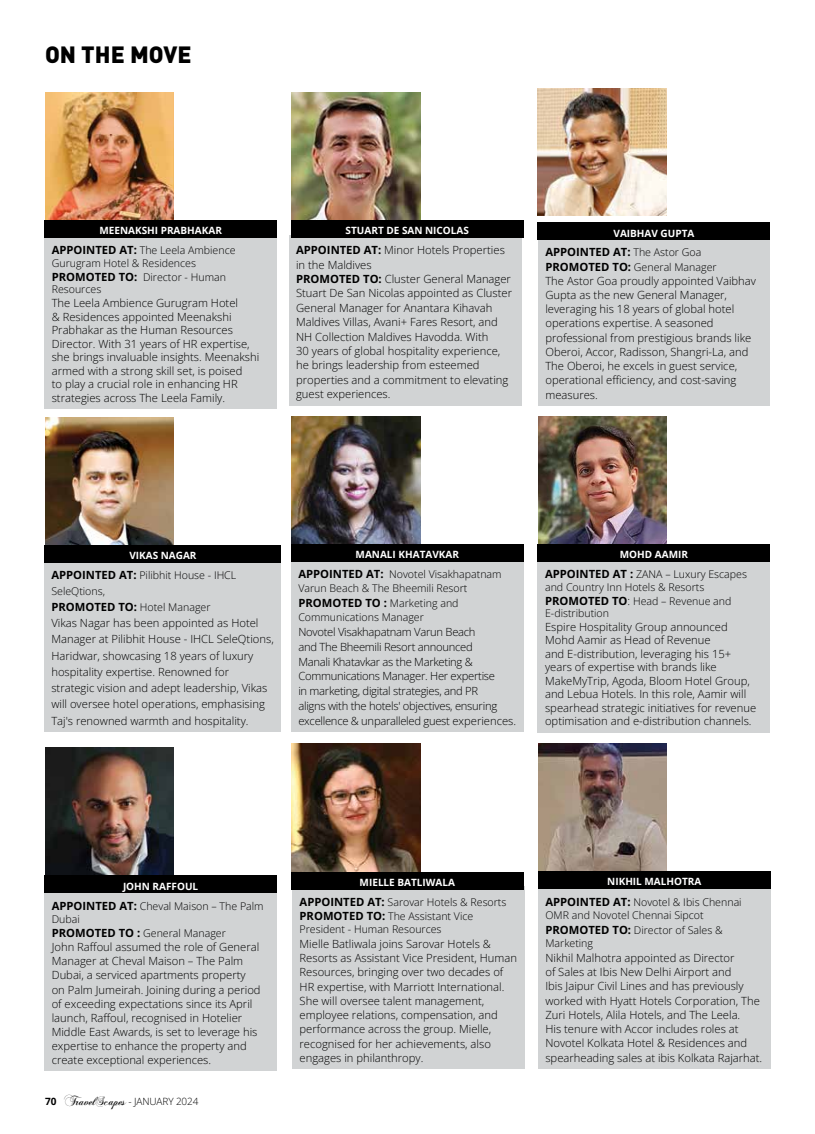
<style>
.page{position:relative;width:815px;height:1134px;background:#fff}
.page>*{position:absolute;margin:0;border:0;box-sizing:border-box;transform-origin:0 0}
.t1{font:900 23.25px "DIN Pro";color:#000}
.t2{font:12.5px "Chopin Script";letter-spacing:-.01em;color:#000}
.t3{font:300 11.25px/14.4px "Open Sans";color:#000}
.t4{font:300 11.25px/14.8px "Open Sans";letter-spacing:-.025em;color:#000}
.t5{font:700 11.25px "Open Sans";color:#000}
.t6{font:300 10.62px/13.9px "Open Sans";color:#000}
.t7{font:700 10px "Open Sans";color:#fff}
.s1{font-weight:700;font-size:11.25px}
.s2{font-weight:700}
.s3{font-weight:300;font-size:10.62px}
.s4{font-size:11.25px}
.s5{font-family:"Open Sans";font-weight:700;font-size:10px}
.s6{font-family:"Open Sans";font-weight:300;font-size:10px}
</style>
<div class="page">
<div style="left:45px;top:235px;width:232px;height:174px;background:#d1d3d4"></div>
<div style="left:289px;top:235px;width:232px;height:170px;background:#d1d3d4"></div>
<div style="left:45px;top:890px;width:232px;height:181px;background:#d1d3d4"></div>
<div style="left:291px;top:559px;width:232px;height:173px;background:#d1d3d4"></div>
<div style="left:292px;top:887px;width:233px;height:182px;background:#d1d3d4"></div>
<div style="left:44px;top:560px;width:237px;height:172px;background:#d1d3d4"></div>
<div style="left:538px;top:887px;width:232px;height:182px;background:#d1d3d4"></div>
<div style="left:538px;top:559px;width:232px;height:173px;background:#d1d3d4"></div>
<div style="left:538px;top:237px;width:232px;height:169px;background:#d1d3d4"></div>
<img style="left:45px;top:92px;width:129px;height:127px">
<img style="left:292px;top:92px;width:128px;height:127px">
<img style="left:45px;top:748px;width:129px;height:127px">
<img style="left:292px;top:416px;width:128px;height:127px">
<img style="left:292px;top:744px;width:128px;height:127px">
<img style="left:538px;top:744px;width:129px;height:127px">
<img style="left:45px;top:417px;width:129px;height:127px">
<img style="left:538px;top:416px;width:129px;height:127px">
<img style="left:538px;top:89px;width:128px;height:127px">
<div style="left:45px;top:220px;width:232px;height:18px;background:#000"></div>
<div style="left:291px;top:220px;width:232px;height:18px;background:#000"></div>
<div style="left:45px;top:875px;width:232px;height:18px;background:#000"></div>
<div style="left:291px;top:544px;width:232px;height:18px;background:#000"></div>
<div style="left:291px;top:872px;width:232px;height:17px;background:#000"></div>
<div style="left:45px;top:545px;width:236px;height:17px;background:#000"></div>
<div style="left:538px;top:871px;width:232px;height:18px;background:#000"></div>
<div style="left:538px;top:544px;width:232px;height:18px;background:#000"></div>
<div style="left:538px;top:222px;width:232px;height:18px;background:#000"></div>
<h1 class="t1" style="left:45px;top:39px;width:148px">ON THE MOVE</h1>
<p class="t7" style="left:99px;top:224px;width:124px">MEENAKSHI PRABHAKAR</p>
<p class="t7" style="left:346px;top:223px;width:125px">STUART DE SAN NICOLAS</p>
<p class="t6" style="left:52px;top:244px;width:185px;line-height:13.1px"><span class="s1">APPOINTED AT:</span> The Leela Ambience<br>Gurugram Hotel &amp; Residences<br><span class="s1">PROMOTED TO:</span> Director - Human<br>Resources</p>
<p class="t3" style="left:52px;top:296px;width:209px;line-height:13.6px">The Leela Ambience Gurugram Hotel<br>&amp; Residences appointed Meenakshi Prabhakar as the Human Resources Director. With 31 years of HR expertise, she brings invaluable insights. Meenakshi armed with a strong skill set, is poised<br>to play a crucial role in enhancing HR strategies across The Leela Family.</p>
<p class="t3" style="left:296px;top:243px;width:218px"><span class="s2">APPOINTED AT:</span> Minor Hotels Properties in the Maldives<br><span class="s2">PROMOTED TO:</span> Cluster General Manager Stuart De San Nicolas appointed as Cluster General Manager for Anantara Kihavah Maldives Villas, Avani+ Fares Resort, and NH Collection Maldives Havodda. With<br>30 years of global hospitality experience, he brings leadership from esteemed properties and a commitment to elevating guest experiences.</p>
<p class="t7" style="left:614px;top:226px;width:82px">VAIBHAV GUPTA</p>
<p class="t5" style="left:545px;top:244px;width:158px">APPOINTED AT: <span class="s3">The Astor Goa</span></p>
<p class="t6" style="left:545px;top:259px;width:173px"><span class="s1">PROMOTED TO:</span> General Manager</p>
<p class="t3" style="left:545px;top:273px;width:212px">The Astor Goa proudly appointed Vaibhav Gupta as the new General Manager, leveraging his 18 years of global hotel operations expertise. A seasoned professional from prestigious brands like Oberoi, Accor, Radisson, Shangri-La, and The Oberoi, he excels in guest service, operational efficiency, and cost-saving measures.</p>
<p class="t7" style="left:129px;top:548px;width:69px">VIKAS NAGAR</p>
<p class="t6" style="left:51px;top:567px;width:186px;line-height:15.9px"><span class="s1">APPOINTED AT:</span> Pilibhit House - IHCL<br>SeleQtions,<br><span class="s1">PROMOTED TO:</span> Hotel Manager</p>
<p class="t3" style="left:51px;top:614px;width:224px;line-height:16.2px">Vikas Nagar has been appointed as Hotel Manager at Pilibhit House - IHCL SeleQtions, Haridwar, showcasing 18 years of luxury hospitality expertise. Renowned for strategic vision and adept leadership, Vikas will oversee hotel operations, emphasising Taj's renowned warmth and hospitality.</p>
<p class="t7" style="left:356px;top:548px;width:105px">MANALI KHATAVKAR</p>
<p class="t6" style="left:298px;top:567px;width:205px;line-height:14.2px"><span class="s1">APPOINTED AT:</span> Novotel Visakhapatnam<br>Varun Beach &amp; The Bheemili Resort<br><span class="s1">PROMOTED TO :</span> Marketing and<br>Communications Manager</p>
<p class="t4" style="left:298px;top:624px;width:219px">Novotel Visakhapatnam Varun Beach<br>and The Bheemili Resort announced<br>Manali Khatavkar as the Marketing &amp; Communications Manager. Her expertise<br>in marketing, digital strategies, and PR<br>aligns with the hotels' objectives, ensuring excellence &amp; unparalleled guest experiences.</p>
<p class="t7" style="left:620px;top:548px;width:70px">MOHD AAMIR</p>
<p class="t6" style="left:545px;top:568px;width:203px;line-height:13px"><span class="s1">APPOINTED AT :</span> ZANA – Luxury Escapes and Country Inn Hotels &amp; Resorts<br><span class="s1">PROMOTED TO</span><span class="s4">:</span> Head – Revenue and<br>E-distribution</p>
<p class="t3" style="left:545px;top:620px;width:213px;line-height:13.5px">Espire Hospitality Group announced Mohd Aamir as Head of Revenue<br>and E-distribution, leveraging his 15+ years of expertise with brands like MakeMyTrip, Agoda, Bloom Hotel Group, and Lebua Hotels. In this role, Aamir will spearhead strategic initiatives for revenue optimisation and e-distribution channels.</p>
<p class="t7" style="left:123px;top:879px;width:77px">JOHN RAFFOUL</p>
<p class="t6" style="left:52px;top:898px;width:213px"><span class="s1">APPOINTED AT:</span> Cheval Maison – The Palm<br>Dubai<br><span class="s1">PROMOTED TO :</span> General Manager</p>
<p class="t3" style="left:52px;top:940px;width:210px">John Raffoul assumed the role of General Manager at Cheval Maison – The Palm Dubai, a serviced apartments property on Palm Jumeirah. Joining during a period of exceeding expectations since its April launch, Raffoul, recognised in Hotelier Middle East Awards, is set to leverage his expertise to enhance the property and create exceptional experiences.</p>
<p class="t2" style="left:45px;top:1093px;width:155px"><span class="s5">70</span> TravelScapes <span class="s6">- JANUARY 2024</span></p>
<p class="t7" style="left:360px;top:875px;width:97px">MIELLE BATLIWALA</p>
<p class="t6" style="left:300px;top:895px;width:208px"><span class="s1">APPOINTED AT:</span> Sarovar Hotels &amp; Resorts<br><span class="s1">PROMOTED TO:</span> The Assistant Vice<br>President - Human Resources</p>
<p class="t3" style="left:300px;top:936px;width:219px">Mielle Batliwala joins Sarovar Hotels &amp; Resorts as Assistant Vice President, Human Resources, bringing over two decades of HR expertise, with Marriott International.<br>She will oversee talent management, employee relations, compensation, and performance across the group. Mielle, recognised for her achievements, also engages in philanthropy.</p>
<p class="t7" style="left:607px;top:874px;width:96px">NIKHIL MALHOTRA</p>
<p class="t6" style="left:545px;top:895px;width:198px"><span class="s1">APPOINTED AT:</span> Novotel &amp; Ibis Chennai<br>OMR and Novotel Chennai Sipcot<br><span class="s1">PROMOTED TO:</span> Director of Sales &amp;<br>Marketing</p>
<p class="t3" style="left:545px;top:950px;width:218px">Nikhil Malhotra appointed as Director<br>of Sales at Ibis New Delhi Airport and<br>Ibis Jaipur Civil Lines and has previously worked with Hyatt Hotels Corporation, The Zuri Hotels, Alila Hotels, and The Leela.<br>His tenure with Accor includes roles at Novotel Kolkata Hotel &amp; Residences and spearheading sales at ibis Kolkata Rajarhat.</p>
</div>
